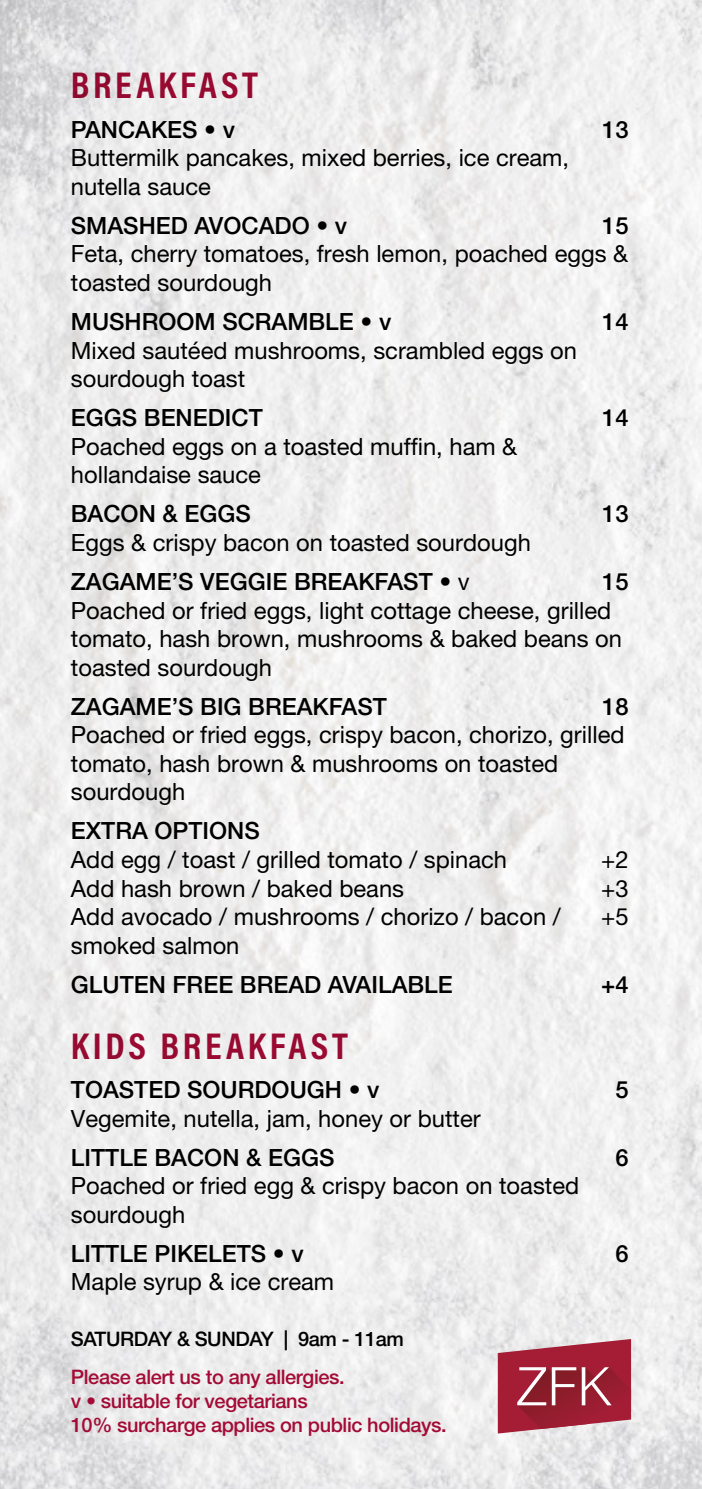
<style>
.page{position:relative;width:702px;height:1489px;background:#fff}
.page>*{position:absolute;margin:0;border:0;box-sizing:border-box;transform-origin:0 0}
.t1{font:700 37.5px "Acumin Pro Cond";letter-spacing:.1em;color:#a30b35}
.t2{font:23.75px/28.5px "Helvetica Neue LT Pro";color:#000}
.t3{font:500 23.75px "Helvetica Neue LT Pro";color:#000}
.t4{font:500 20px/24px "Helvetica Neue LT Pro";letter-spacing:-.02em;color:#a30b35}
.t5{font:500 20px "Helvetica Neue LT Pro";letter-spacing:-.02em;color:#000}
.s1{font-weight:500}
</style>
<div class="page">
<img style="left:0;top:0;width:702px;height:1488px">
<svg style="left:498px;top:1338px;width:133px;height:95px;background:#ae4b5b"></svg>
<h1 class="t1" style="left:71px;top:61px;width:189px">BREAKFAST</h1>
<p class="t3" style="left:71px;top:115px;width:166px">PANCAKES • v</p>
<p class="t3" style="left:602px;top:115px;width:28px">13</p>
<p class="t2" style="left:71px;top:143px;width:499px">Buttermilk pancakes, mixed berries, ice cream, nutella sauce</p>
<p class="t3" style="left:71px;top:211px;width:278px">SMASHED AVOCADO • v</p>
<p class="t3" style="left:602px;top:211px;width:28px">15</p>
<p class="t2" style="left:71px;top:239px;width:558px">Feta, cherry tomatoes, fresh lemon, poached eggs &amp; toasted sourdough</p>
<p class="t3" style="left:71px;top:307px;width:322px">MUSHROOM SCRAMBLE • v</p>
<p class="t3" style="left:602px;top:307px;width:28px">14</p>
<p class="t2" style="left:71px;top:335px;width:507px">Mixed sautéed mushrooms, scrambled eggs on sourdough toast</p>
<p class="t3" style="left:71px;top:403px;width:193px">EGGS BENEDICT</p>
<p class="t3" style="left:602px;top:403px;width:28px">14</p>
<p class="t2" style="left:71px;top:431px;width:448px">Poached eggs on a toasted muffin, ham &amp; hollandaise sauce</p>
<p class="t3" style="left:71px;top:499px;width:181px">BACON &amp; EGGS</p>
<p class="t3" style="left:602px;top:499px;width:28px">13</p>
<p class="t2" style="left:71px;top:522px;width:461px;line-height:39.2px">Eggs &amp; crispy bacon on toasted sourdough<br><span class="s1">ZAGAME’S VEGGIE BREAKFAST</span> • v</p>
<p class="t3" style="left:602px;top:567px;width:28px">15</p>
<p class="t2" style="left:71px;top:595px;width:552px">Poached or fried eggs, light cottage cheese, grilled tomato, hash brown, mushrooms &amp; baked beans on toasted sourdough</p>
<p class="t3" style="left:71px;top:692px;width:317px">ZAGAME’S BIG BREAKFAST</p>
<p class="t3" style="left:602px;top:692px;width:28px">18</p>
<p class="t2" style="left:71px;top:720px;width:555px">Poached or fried eggs, crispy bacon, chorizo, grilled tomato, hash brown &amp; mushrooms on toasted sourdough</p>
<p class="t3" style="left:71px;top:816px;width:190px">EXTRA OPTIONS</p>
<p class="t2" style="left:71px;top:845px;width:437px">Add egg / toast / grilled tomato / spinach</p>
<p class="t2" style="left:601px;top:845px;width:29px">+2</p>
<p class="t2" style="left:71px;top:873px;width:335px">Add hash brown / baked beans</p>
<p class="t2" style="left:601px;top:873px;width:29px">+3</p>
<p class="t2" style="left:71px;top:902px;width:491px">Add avocado / mushrooms / chorizo / bacon /</p>
<p class="t2" style="left:601px;top:902px;width:29px">+5</p>
<p class="t2" style="left:71px;top:930px;width:170px">smoked salmon</p>
<p class="t3" style="left:71px;top:969px;width:383px">GLUTEN FREE BREAD AVAILABLE</p>
<p class="t3" style="left:601px;top:969px;width:29px">+4</p>
<h1 class="t1" style="left:71px;top:1021px;width:278px">KIDS BREAKFAST</h1>
<p class="t3" style="left:71px;top:1075px;width:310px">TOASTED SOURDOUGH • v</p>
<p class="t3" style="left:615px;top:1075px;width:15px">5</p>
<p class="t2" style="left:71px;top:1103px;width:411px">Vegemite, nutella, jam, honey or butter</p>
<p class="t3" style="left:71px;top:1142px;width:265px">LITTLE BACON &amp; EGGS</p>
<p class="t3" style="left:615px;top:1142px;width:15px">6</p>
<p class="t2" style="left:71px;top:1171px;width:510px">Poached or fried egg &amp; crispy bacon on toasted sourdough</p>
<p class="t3" style="left:71px;top:1239px;width:234px">LITTLE PIKELETS • v</p>
<p class="t3" style="left:615px;top:1239px;width:15px">6</p>
<p class="t2" style="left:71px;top:1267px;width:265px">Maple syrup &amp; ice cream</p>
<p class="t5" style="left:71px;top:1326px;width:334px">SATURDAY &amp; SUNDAY | 9am - 11am</p>
<p class="t4" style="left:71px;top:1364px;width:377px">Please alert us to any allergies.<br>v • suitable for vegetarians<br>10% surcharge applies on public holidays.</p>
</div>
